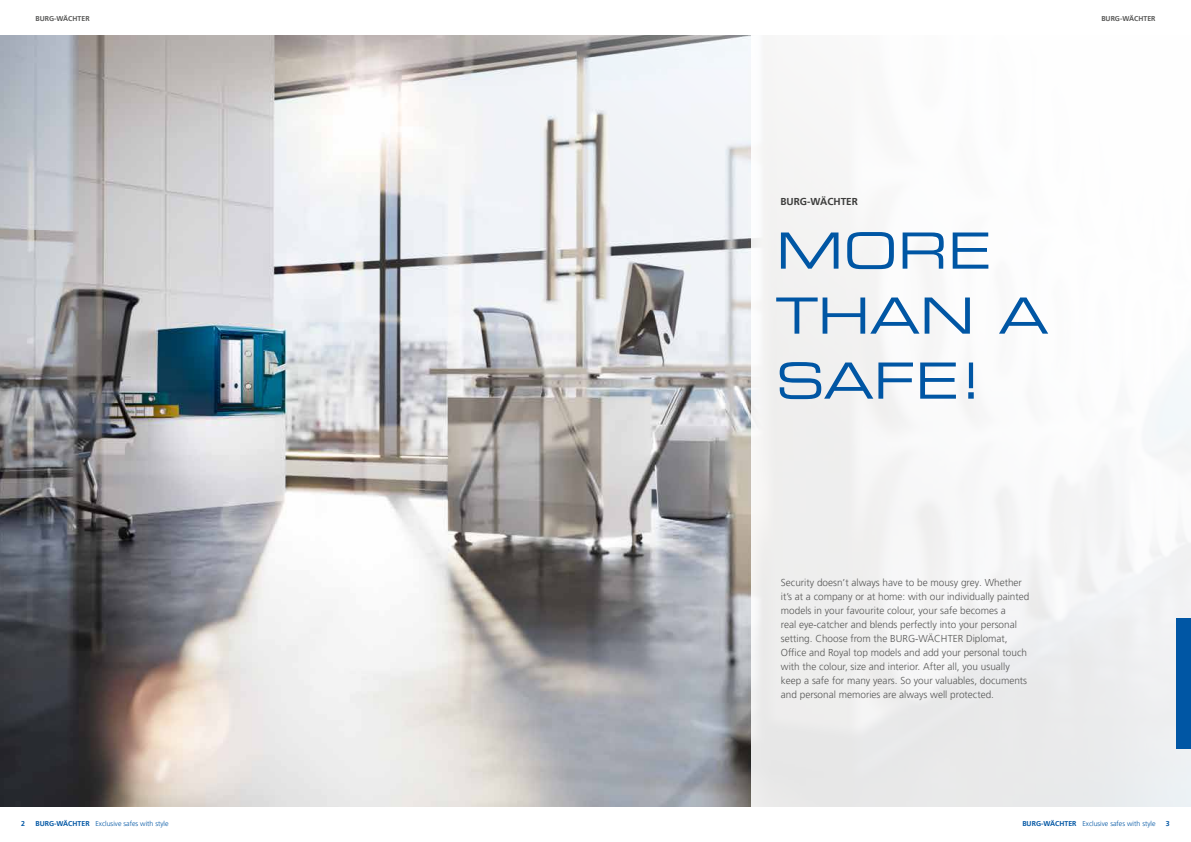
<style>
.page{position:relative;width:1191px;height:842px;background:#fff}
.page>*{position:absolute;margin:0;border:0;box-sizing:border-box;transform-origin:0 0}
.t1{font:50px/65px "Eurostile LT Std Ex 2";color:#0056a4}
.t2{font:300 10px/14px "Frutiger LT Pro";color:#575756}
.t3{font:700 10px "Frutiger LT Pro";color:#3c3c3b}
.t4{font:300 7px "Frutiger LT Pro";color:#0056a4}
.t5{font:700 7px "Frutiger LT Pro";color:#575756}
.t6{font:700 7px "Frutiger LT Pro";color:#0056a4}
.s1{font-weight:700}
</style>
<div class="page">
<img style="left:0;top:35px;width:750px;height:771px">
<div style="left:750px;top:26px;width:441px;height:784px;background:linear-gradient(to right,#f1f1f0,#f9fafb)"></div>
<div style="left:1176px;top:618px;width:15px;height:130px;background:#0056a4"></div>
<p class="t5" style="left:35px;top:14px;width:56px">BURG-WÄCHTER</p>
<p class="t5" style="left:1101px;top:14px;width:56px">BURG-WÄCHTER</p>
<p class="t3" style="left:780px;top:196px;width:79px">BURG-WÄCHTER</p>
<h1 class="t1" style="left:776px;top:217px;width:274px">MORE<br>THAN A<br>SAFE!</h1>
<p class="t2" style="left:781px;top:575px;width:250px">Security doesn’t always have to be mousy grey. Whether it’s at a company or at home: with our individually painted models in your favourite colour, your safe becomes a<br>real eye-catcher and blends perfectly into your personal setting. Choose from the BURG-WÄCHTER Diplomat, Office and Royal top models and add your personal touch with the colour, size and interior. After all, you usually keep a safe for many years. So your valuables, documents and personal memories are always well protected.</p>
<p class="t6" style="left:21px;top:820px;width:5px">2</p>
<p class="t4" style="left:35px;top:820px;width:135px"><span class="s1">BURG-WÄCHTER</span> Exclusive safes with style</p>
<p class="t4" style="left:1022px;top:820px;width:135px"><span class="s1">BURG-WÄCHTER</span> Exclusive safes with style</p>
<p class="t6" style="left:1165px;top:820px;width:5px">3</p>
</div>
